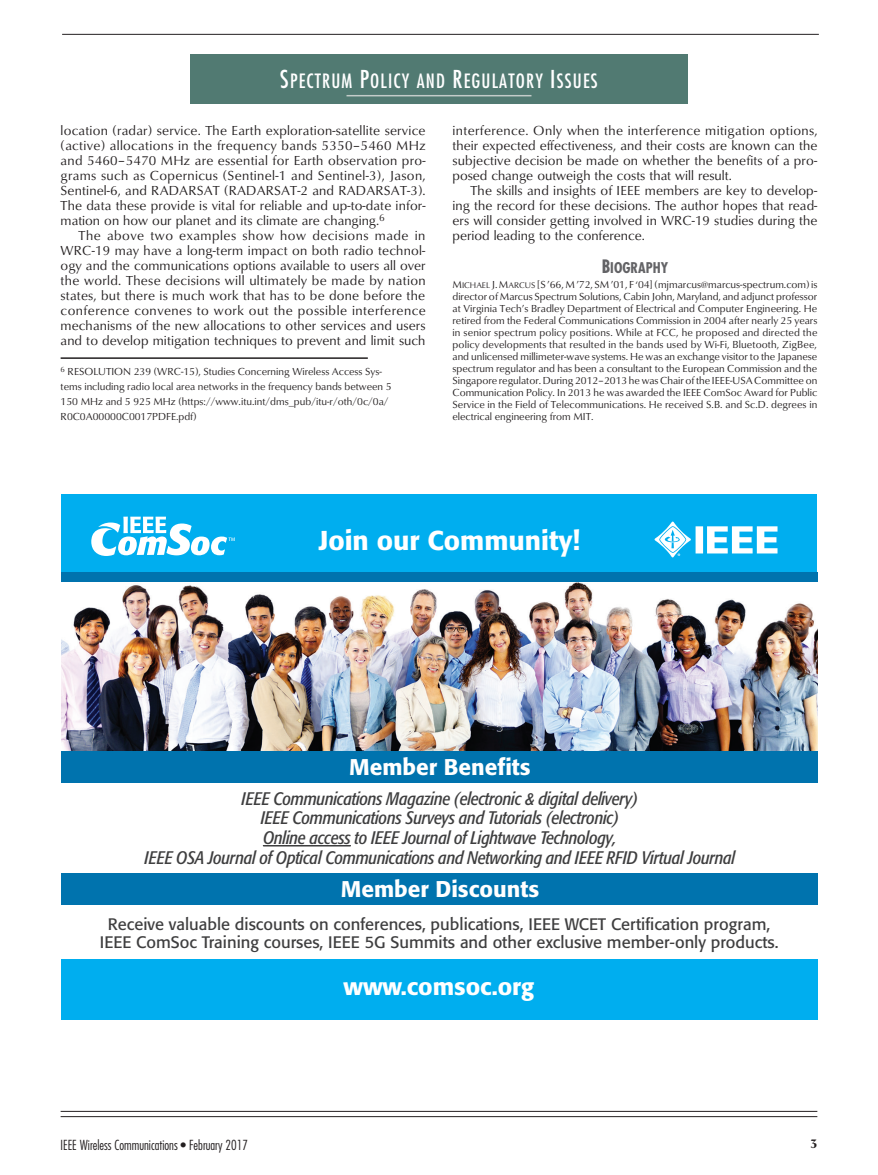
<style>
.page{position:relative;width:878px;height:1175px;background:#fff}
.page>*{position:absolute;margin:0;border:0;box-sizing:border-box;transform-origin:0 0}
.t1{font:500 27px "Formata";color:#fff}
.t2{font:500 24px "Formata";color:#fff}
.t3{font:500 22.5px "Formata";color:#fff}
.t4{font:19.2px "Futura Condensed SC800";letter-spacing:.06em;color:#fff}
.t5{font:italic condensed 18px/19.5px "Formata";letter-spacing:-.015em;color:#3e3e3f;text-align:center}
.t6{font:16.5px/18px "Formata";color:#3e3e3f;text-align:center}
.t7{font:14.4px "Futura Condensed Bold SC800";color:#636366}
.t8{font:13.5px/15px "Classico URW";color:#231f20;text-align:justify}
.t9{font:300 condensed 13.5px "Futura";color:#231f20}
.t10{font:700 12px "Christiana";color:#231f20}
.t11{font:10.5px/12px "Classico URW";color:#231f20;text-align:justify}
.s1{font-size:24px}
.s2{font-size:18px}
.s3{font-family:"Classico URW Reg SC800"}
.s4{font-family:"Classico URW Reg SC800";font-size:8.4px}
</style>
<div class="page">
<hr style="left:62px;top:34px;width:756px;height:1px;background:#231f20">
<hr style="left:61px;top:1115px;width:756px;height:1px;background:#231f20">
<hr style="left:61px;top:1110px;width:756px;height:1px;background:#231f20">
<div style="left:190px;top:54px;width:497px;height:49px;background:#517a72"></div>
<hr style="left:346px;top:95px;width:185px;height:1px;background:#c3ccc9">
<hr style="left:61px;top:357px;width:306px;height:2px;background:#231f20">
<img style="left:61px;top:581px;width:756px;height:170px">
<div style="left:61px;top:493px;width:756px;height:85px;background:#00aeef"></div>
<svg style="left:654px;top:521px;width:123px;height:36px"></svg>
<svg style="left:91px;top:516px;width:144px;height:40px"></svg>
<div style="left:61px;top:572px;width:756px;height:9px;background:#0073ae"></div>
<div style="left:61px;top:751px;width:756px;height:31px;background:#0073ae"></div>
<div style="left:61px;top:959px;width:756px;height:60px;background:#00aeef"></div>
<svg style="left:263px;top:845px;width:87px;height:1px"></svg>
<div style="left:61px;top:873px;width:756px;height:31px;background:#0073ae"></div>
<h3 class="t4" style="left:280px;top:69px;width:318px"><span class="s1">S</span>PECTRUM <span class="s1">P</span>OLICY AND <span class="s1">R</span>EGULATORY <span class="s1">I</span>SSUES</h3>
<p class="t8" style="left:61px;top:122px;width:366px">location (radar) service. The Earth exploration-satellite service (active) allocations in the frequency bands 5350–5460 MHz and 5460–5470 MHz are essential for Earth observation pro&shy;grams such as Copernicus (Sentinel-1 and Sentinel-3), Jason, Sentinel-6, and RADARSAT (RADARSAT-2 and RADARSAT-3).<br>The data these provide is vital for reliable and up-to-date infor&shy;mation on how our planet and its climate are changing.<sup>6</sup></p>
<p class="t8" style="left:61px;top:227px;width:366px;text-indent:18px">The above two examples show how decisions made in WRC-19 may have a long-term impact on both radio technol&shy;ogy and the communications options available to users all over the world. These decisions will ultimately be made by nation states, but there is much work that has to be done before the conference convenes to work out the possible interference mechanisms of the new allocations to other services and users and to develop mitigation techniques to prevent and limit such</p>
<p class="t8" style="left:452px;top:122px;width:366px">interference. Only when the interference mitigation options, their expected effectiveness, and their costs are known can the subjective decision be made on whether the benefits of a pro&shy;posed change outweigh the costs that will result.</p>
<p class="t8" style="left:452px;top:182px;width:366px;text-indent:18px">The skills and insights of IEEE members are key to develop&shy;ing the record for these decisions. The author hopes that read&shy;ers will consider getting involved in WRC-19 studies during the period leading to the conference.</p>
<p class="t7" style="left:601px;top:258px;width:68px"><span class="s2">B</span>IOGRAPHY</p>
<p class="t11" style="left:452px;top:278px;width:366px"><span class="s3">M</span><span class="s4">ICHAEL</span> <span class="s3">J. M</span><span class="s4">ARCUS</span> [S ’66, M ’72, SM ’01, F ‘04] (mjmarcus@marcus-spectrum.com) is director of Marcus Spectrum Solutions, Cabin John, Maryland, and adjunct professor at Virginia Tech’s Bradley Department of Electrical and Computer Engineering. He retired from the Federal Communications Commission in 2004 after nearly 25 years in senior spectrum policy positions. While at FCC, he proposed and directed the policy developments that resulted in the bands used by Wi-Fi, Bluetooth, ZigBee, and unlicensed millimeter-wave systems. He was an exchange visitor to the Japanese spectrum regulator and has been a consultant to the European Commission and the Singapore regulator. During 2012–2013 he was Chair of the IEEE-USA Committee on Communication Policy. In 2013 he was awarded the IEEE ComSoc Award for Public Service in the Field of Telecommunications. He received S.B. and Sc.D. degrees in electrical engineering from MIT.</p>
<p class="t11" style="left:61px;top:363px;width:332px;line-height:15px;text-align:left"><sup>6</sup> RESOLUTION 239 (WRC-15), Studies Concerning Wireless Access Sys&shy;tems including radio local area networks in the frequency bands between 5<br>150 MHz and 5 925 MHz (https://www.itu.int/dms_pub/itu-r/oth/0c/0a/ R0C0A00000C0017PDFE.pdf)</p>
<h1 class="t1" style="left:319px;top:524px;width:263px">Join our Community!</h1>
<h3 class="t3" style="left:349px;top:753px;width:183px">Member Benefits</h3>
<p class="t5" style="left:144px;top:788px;width:592px">IEEE Communications Magazine (electronic &amp; digital delivery)<br>IEEE Communications Surveys and Tutorials (electronic)<br>Online access to IEEE Journal of Lightwave Technology,<br>IEEE OSA Journal of Optical Communications and Networking and IEEE RFID Virtual Journal</p>
<h3 class="t3" style="left:340px;top:875px;width:200px">Member Discounts</h3>
<p class="t6" style="left:100px;top:915px;width:680px">Receive valuable discounts on conferences, publications, IEEE WCET Certification program,<br>IEEE ComSoc Training courses, IEEE 5G Summits and other exclusive member-only products.</p>
<h2 class="t2" style="left:343px;top:971px;width:192px">www.comsoc.org</h2>
<p class="t9" style="left:61px;top:1136px;width:189px">IEEE Wireless Communications • February 2017</p>
<p class="t10" style="left:810px;top:1136px;width:8px">3</p>
</div>
